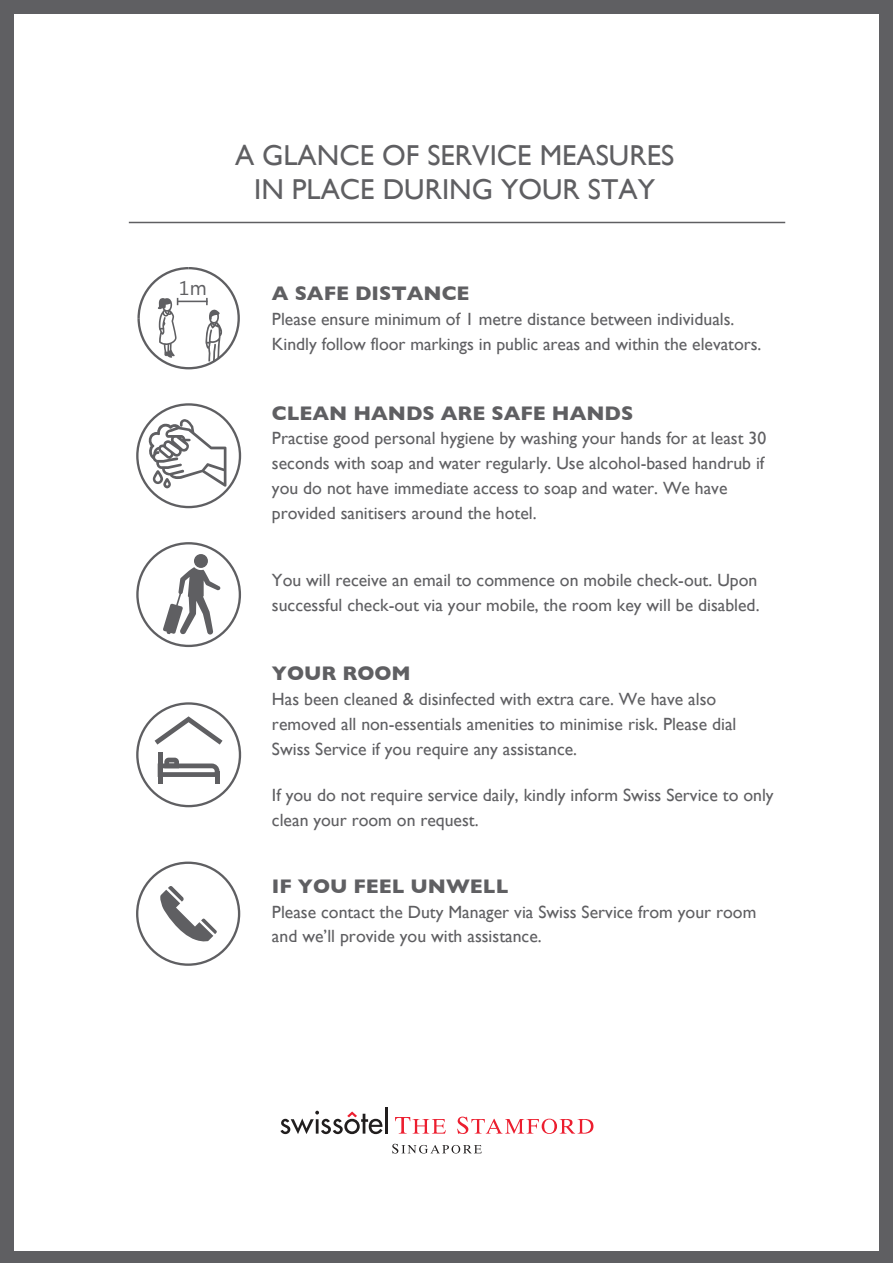
<style>
.page{position:relative;width:893px;height:1263px;background:#fff}
.page>*{position:absolute;margin:0;border:0;box-sizing:border-box;transform-origin:0 0}
.t1{font:28.8px/34.5px "Gill Sans";color:#5f5f62;text-align:center}
.t2{font:700 20.1px "Gill Sans";color:#5f5f62}
.t3{font:19.8px "Ebrima";color:#5f5f62}
.t4{font:17.7px/24.8px "Gill Sans";color:#5f5f62}
</style>
<div class="page">
<svg style="left:137px;top:267px;width:103px;height:103px"></svg>
<svg style="left:137px;top:404px;width:103px;height:103px"></svg>
<div style="left:136px;top:403px;width:105px;height:105px;border:2px solid #5f5f62;border-radius:50%"></div>
<svg style="left:148px;top:419px;width:78px;height:69px"></svg>
<div style="left:136px;top:542px;width:105px;height:105px;border:2px solid #5f5f62;border-radius:50%"></div>
<svg style="left:163px;top:567px;width:58px;height:68px"></svg>
<div style="left:194px;top:554px;width:14px;height:14px;background:#5f5f62;border-radius:50%"></div>
<div style="left:136px;top:702px;width:105px;height:105px;background:#fff;border:2px solid #5f5f62;border-radius:50%"></div>
<svg style="left:158px;top:753px;width:61px;height:31px"></svg>
<svg style="left:155px;top:716px;width:68px;height:28px"></svg>
<hr style="left:129px;top:222px;width:656px;height:1px;background:#5f5f62">
<div style="left:136px;top:861px;width:104px;height:105px;border:2px solid #5f5f62;border-radius:50%"></div>
<svg style="left:160px;top:886px;width:57px;height:56px"></svg>
<svg style="left:392px;top:1144px;width:90px;height:9px"></svg>
<hr style="left:385px;top:1107px;width:2px;height:26px;background:#211e1e">
<svg style="left:280px;top:1111px;width:102px;height:23px"></svg>
<svg style="left:395px;top:1117px;width:51px;height:16px"></svg>
<svg style="left:457px;top:1116px;width:136px;height:18px"></svg>
<div style="left:0;top:0;width:13px;height:1263px;background:#5f5f62"></div>
<div style="left:0;top:0;width:893px;height:14px;background:#5f5f62"></div>
<div style="left:0;top:1251px;width:893px;height:12px;background:#5f5f62"></div>
<div style="left:879px;top:0;width:14px;height:1263px;background:#5f5f62"></div>
<h1 class="t1" style="left:235px;top:137px;width:441px">A GLANCE OF SERVICE MEASURES<br>IN PLACE DURING YOUR STAY</h1>
<p class="t3" style="left:179px;top:273px;width:30px">1m</p>
<p class="t2" style="left:272px;top:278px;width:199px">A SAFE DISTANCE</p>
<p class="t4" style="left:272px;top:307px;width:491px">Please ensure minimum of 1 metre distance between individuals.<br>Kindly follow floor markings in public areas and within the elevators.</p>
<p class="t2" style="left:272px;top:397px;width:363px">CLEAN HANDS ARE SAFE HANDS</p>
<p class="t4" style="left:272px;top:426px;width:496px">Practise good personal hygiene by washing your hands for at least 30 seconds with soap and water regularly. Use alcohol-based handrub if you do not have immediate access to soap and water. We have provided sanitisers around the hotel.</p>
<p class="t4" style="left:272px;top:567px;width:489px">You will receive an email to commence on mobile check-out. Upon successful check-out via your mobile, the room key will be disabled.</p>
<p class="t2" style="left:272px;top:658px;width:140px">YOUR ROOM</p>
<p class="t4" style="left:272px;top:687px;width:466px">Has been cleaned &amp; disinfected with extra care. We have also removed all non-essentials amenities to minimise risk. Please dial<br>Swiss Service if you require any assistance.</p>
<p class="t4" style="left:272px;top:782px;width:503px">If you do not require service daily, kindly inform Swiss Service to only clean your room on request.</p>
<p class="t2" style="left:272px;top:870px;width:238px">IF YOU FEEL UNWELL</p>
<p class="t4" style="left:272px;top:899px;width:486px">Please contact the Duty Manager via Swiss Service from your room and we’ll provide you with assistance.</p>
</div>
